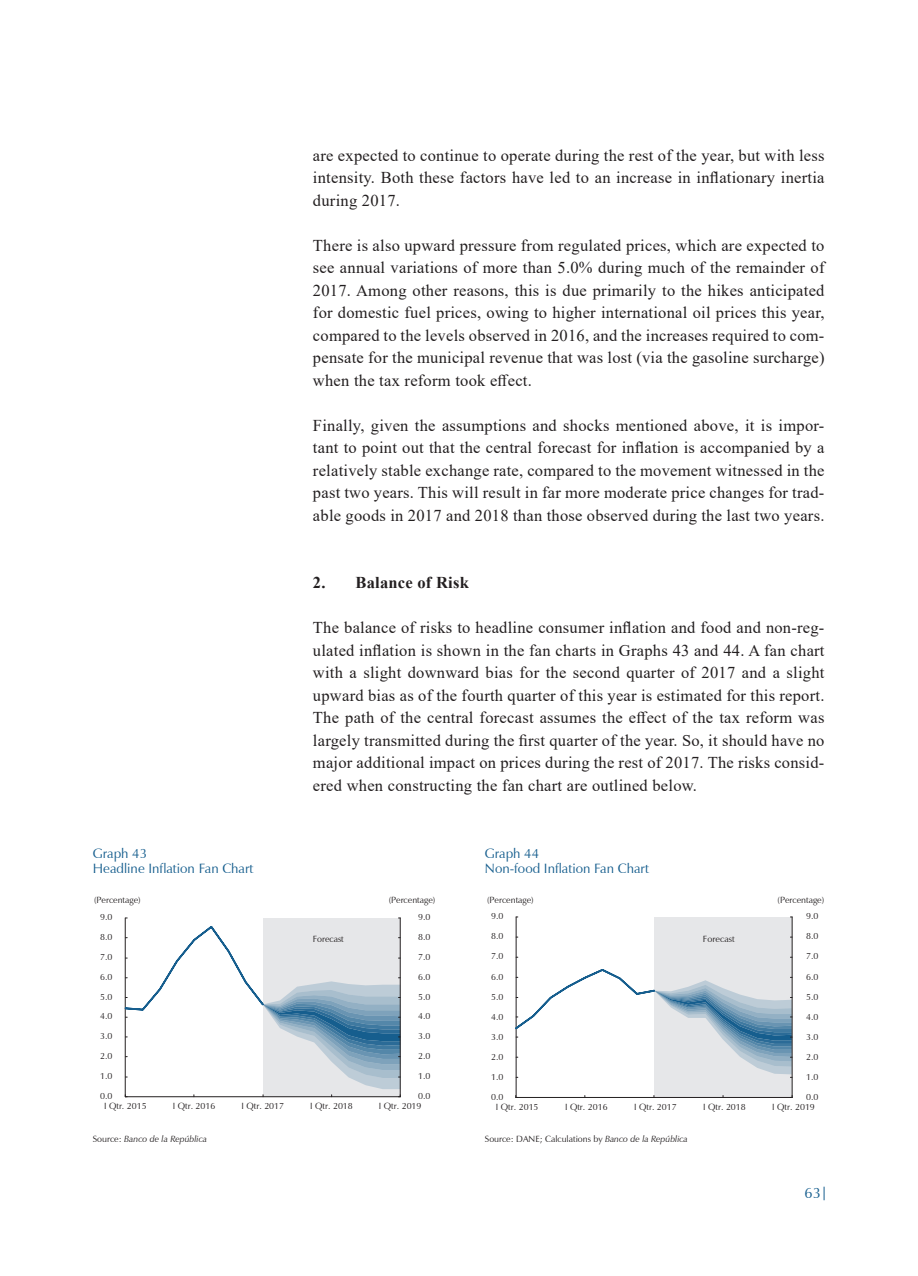
<style>
.page{position:relative;width:918px;height:1276px;background:#fff}
.page>*{position:absolute;margin:0;border:0;box-sizing:border-box;transform-origin:0 0}
.corrido1{font:16.5px/22.5px "Times New Roman";letter-spacing:.015em;color:#231f20;text-align:justify}
.corrido1-2{font:700 16.5px "Times New Roman";letter-spacing:.015em;color:#231f20}
.t1{font:15px "Zapf Humanist 601 BT";color:#165e8e}
.titulo_grafico{font:13.5px "Zapf Humanist 601 BT";color:#165e8e}
.pie_grafica{font:9px "Zapf Humanist 601 BT";color:#231f20}
.pie_grafica-2{font:italic 9px "Zapf Humanist 601 BT";color:#231f20}
.s1{font-style:normal}
.s2{font-style:italic}
</style>
<div class="page">
<svg style="left:824px;top:1186px;width:1px;height:14px"></svg>
<div style="left:264px;top:917px;width:136px;height:179px;background:#e6e7e9"></div>
<hr style="left:400px;top:918px;width:1px;height:178px;background:#231f20">
<hr style="left:125px;top:918px;width:1px;height:178px;background:#231f20">
<svg style="left:124px;top:924px;width:277px;height:173px"></svg>
<div style="left:654px;top:917px;width:138px;height:180px;background:#e6e7e9"></div>
<hr style="left:792px;top:917px;width:1px;height:180px;background:#231f20">
<hr style="left:516px;top:917px;width:1px;height:180px;background:#231f20">
<hr style="left:516px;top:1097px;width:276px;height:1px;background:#231f20">
<svg style="left:515px;top:968px;width:277px;height:110px"></svg>
<p class="corrido1" style="left:313px;top:143px;width:513px">are expected to continue to operate during the rest of the year, but with less intensity. Both these factors have led to an increase in inflationary inertia during 2017.</p>
<p class="corrido1" style="left:313px;top:233px;width:513px">There is also upward pressure from regulated prices, which are expected to see annual variations of more than 5.0% during much of the remainder of 2017. Among other reasons, this is due primarily to the hikes anticipated for domestic fuel prices, owing to higher international oil prices this year, compared to the levels observed in 2016, and the increases required to com&shy;pensate for the municipal revenue that was lost (via the gasoline surcharge) when the tax reform took effect.</p>
<p class="corrido1" style="left:313px;top:413px;width:513px">Finally, given the assumptions and shocks mentioned above, it is impor&shy;tant to point out that the central forecast for inflation is accompanied by a relatively stable exchange rate, compared to the movement witnessed in the past two years. This will result in far more moderate price changes for trad&shy;able goods in 2017 and 2018 than those observed during the last two years.</p>
<p class="titulo_grafico" style="left:93px;top:845px;width:56px">Graph 43</p>
<p class="titulo_grafico" style="left:93px;top:860px;width:162px">Headline Inflation Fan Chart</p>
<p class="corrido1-2" style="left:313px;top:571px;width:157px">2. Balance of Risk</p>
<p class="corrido1" style="left:313px;top:616px;width:513px">The balance of risks to headline consumer inflation and food and non-reg&shy;ulated inflation is shown in the fan charts in Graphs 43 and 44. A fan chart with a slight downward bias for the second quarter of 2017 and a slight upward bias as of the fourth quarter of this year is estimated for this report.<br>The path of the central forecast assumes the effect of the tax reform was largely transmitted during the first quarter of the year. So, it should have no major additional impact on prices during the rest of 2017. The risks consid&shy;ered when constructing the fan chart are outlined below.</p>
<p class="titulo_grafico" style="left:485px;top:845px;width:56px">Graph 44</p>
<p class="titulo_grafico" style="left:485px;top:860px;width:165px">Non-food Inflation Fan Chart</p>
<p class="pie_grafica" style="left:94px;top:894px;width:48px">(Percentage)</p>
<p class="pie_grafica" style="left:389px;top:894px;width:48px">(Percentage)</p>
<p class="pie_grafica" style="left:313px;top:933px;width:33px">Forecast</p>
<p class="pie_grafica" style="left:418px;top:911px;width:14px">9.0</p>
<p class="pie_grafica" style="left:100px;top:911px;width:14px">9.0</p>
<p class="pie_grafica" style="left:418px;top:931px;width:14px">8.0</p>
<p class="pie_grafica" style="left:100px;top:931px;width:14px">8.0</p>
<p class="pie_grafica" style="left:487px;top:894px;width:48px">(Percentage)</p>
<p class="pie_grafica" style="left:778px;top:894px;width:48px">(Percentage)</p>
<p class="pie_grafica" style="left:491px;top:910px;width:14px">9.0</p>
<p class="pie_grafica" style="left:491px;top:930px;width:14px">8.0</p>
<p class="pie_grafica" style="left:703px;top:933px;width:33px">Forecast</p>
<p class="pie_grafica" style="left:806px;top:910px;width:14px">9.0</p>
<p class="pie_grafica" style="left:806px;top:930px;width:14px">8.0</p>
<p class="pie_grafica" style="left:100px;top:951px;width:14px">7.0</p>
<p class="pie_grafica" style="left:418px;top:951px;width:14px">7.0</p>
<p class="pie_grafica" style="left:491px;top:951px;width:14px">7.0</p>
<p class="pie_grafica" style="left:806px;top:951px;width:14px">7.0</p>
<p class="pie_grafica" style="left:100px;top:971px;width:14px">6.0</p>
<p class="pie_grafica" style="left:418px;top:971px;width:14px">6.0</p>
<p class="pie_grafica" style="left:491px;top:971px;width:14px">6.0</p>
<p class="pie_grafica" style="left:806px;top:971px;width:14px">6.0</p>
<p class="pie_grafica" style="left:100px;top:991px;width:14px">5.0</p>
<p class="pie_grafica" style="left:418px;top:991px;width:14px">5.0</p>
<p class="pie_grafica" style="left:491px;top:991px;width:14px">5.0</p>
<p class="pie_grafica" style="left:806px;top:991px;width:14px">5.0</p>
<p class="pie_grafica" style="left:100px;top:1010px;width:14px">4.0</p>
<p class="pie_grafica" style="left:418px;top:1010px;width:14px">4.0</p>
<p class="pie_grafica" style="left:491px;top:1011px;width:14px">4.0</p>
<p class="pie_grafica" style="left:806px;top:1011px;width:14px">4.0</p>
<p class="pie_grafica" style="left:100px;top:1030px;width:14px">3.0</p>
<p class="pie_grafica" style="left:418px;top:1030px;width:14px">3.0</p>
<p class="pie_grafica" style="left:491px;top:1031px;width:14px">3.0</p>
<p class="pie_grafica" style="left:806px;top:1031px;width:14px">3.0</p>
<p class="pie_grafica" style="left:100px;top:1050px;width:14px">2.0</p>
<p class="pie_grafica" style="left:418px;top:1050px;width:14px">2.0</p>
<p class="pie_grafica" style="left:491px;top:1051px;width:14px">2.0</p>
<p class="pie_grafica" style="left:806px;top:1051px;width:14px">2.0</p>
<p class="pie_grafica" style="left:100px;top:1070px;width:14px">1.0</p>
<p class="pie_grafica" style="left:418px;top:1070px;width:14px">1.0</p>
<p class="pie_grafica" style="left:491px;top:1071px;width:14px">1.0</p>
<p class="pie_grafica" style="left:806px;top:1071px;width:14px">1.0</p>
<p class="pie_grafica" style="left:100px;top:1090px;width:14px">0.0</p>
<p class="pie_grafica" style="left:418px;top:1090px;width:14px">0.0</p>
<p class="pie_grafica" style="left:491px;top:1091px;width:14px">0.0</p>
<p class="pie_grafica" style="left:806px;top:1091px;width:14px">0.0</p>
<p class="pie_grafica" style="left:104px;top:1100px;width:44px">I Qtr. 2015</p>
<p class="pie_grafica" style="left:173px;top:1100px;width:44px">I Qtr. 2016</p>
<p class="pie_grafica" style="left:242px;top:1100px;width:44px">I Qtr. 2017</p>
<p class="pie_grafica" style="left:310px;top:1100px;width:44px">I Qtr. 2018</p>
<p class="pie_grafica" style="left:379px;top:1100px;width:44px">I Qtr. 2019</p>
<p class="pie_grafica" style="left:496px;top:1101px;width:44px">I Qtr. 2015</p>
<p class="pie_grafica" style="left:565px;top:1101px;width:44px">I Qtr. 2016</p>
<p class="pie_grafica" style="left:634px;top:1101px;width:44px">I Qtr. 2017</p>
<p class="pie_grafica" style="left:703px;top:1101px;width:44px">I Qtr. 2018</p>
<p class="pie_grafica" style="left:772px;top:1101px;width:44px">I Qtr. 2019</p>
<p class="pie_grafica-2" style="left:93px;top:1133px;width:116px"><span class="s1">Source:</span> Banco de la República</p>
<p class="pie_grafica" style="left:485px;top:1133px;width:204px">Source: DANE; Calculations by <span class="s2">Banco de la República</span></p>
<p class="t1" style="left:805px;top:1184px;width:18px">63</p>
</div>
